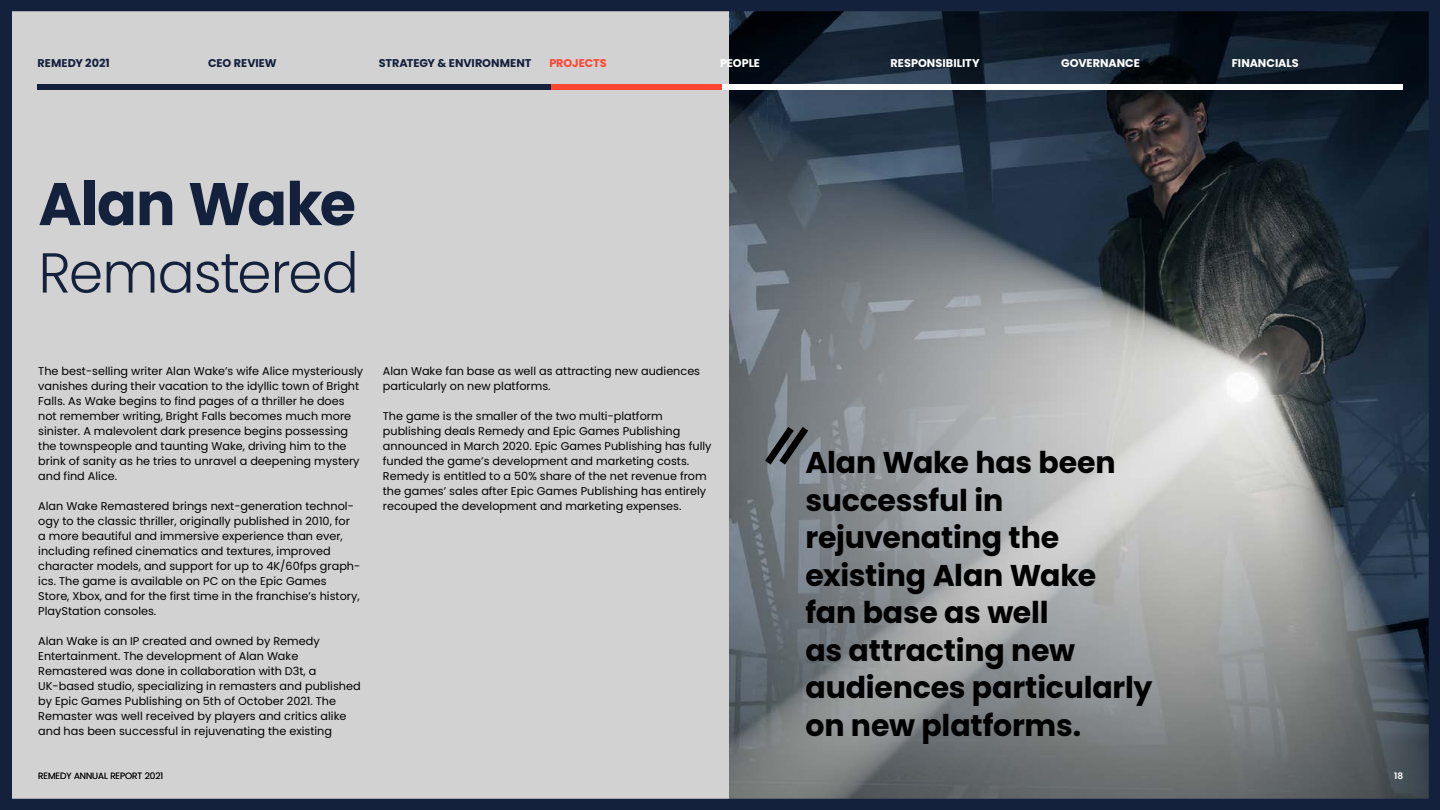
<style>
.page{position:relative;width:1440px;height:810px;background:#fff}
.page>*{position:absolute;margin:0;border:0;box-sizing:border-box;transform-origin:0 0}
.t1{font:700 60px "Poppins";letter-spacing:-.02em;color:#14213d}
.t2{font:300 56.25px "Poppins";letter-spacing:-.02em;color:#14213d}
.t3{font:700 30px/37.5px "Poppins";letter-spacing:-.005em;color:#000}
.t4{font:11.25px/15px "Poppins";color:#000}
.t5{font:700 11.25px "Poppins";letter-spacing:-.005em;color:#fff}
.t6{font:700 11.25px "Poppins";letter-spacing:-.005em;color:#14213d}
.t7{font:700 11.25px "Poppins";letter-spacing:-.005em;color:#ff4632}
.t8{font:300 9px "Poppins";color:#000}
.t9{font:600 9px "Poppins";color:#fff}
</style>
<div class="page">
<img style="left:728px;top:12px;width:700px;height:786px">
<svg style="left:758px;top:419px;width:57px;height:53px;background:#666b71"></svg>
<div style="left:0;top:0;width:728px;height:810px;background:#d2d2d2"></div>
<div style="left:0;top:0;width:1440px;height:810px;border:11px solid #14213d"></div>
<div style="left:0;top:0;width:11px;height:810px;background:#14213d"></div>
<div style="left:38px;top:85px;width:1364px;height:5px;background:#14213d"></div>
<div style="left:552px;top:85px;width:170px;height:5px;background:#ff4632"></div>
<div style="left:722px;top:85px;width:680px;height:5px;background:#fff"></div>
<p class="t6" style="left:37px;top:56px;width:74px">REMEDY 2021</p>
<p class="t6" style="left:208px;top:56px;width:70px">CEO REVIEW</p>
<p class="t6" style="left:379px;top:56px;width:154px">STRATEGY &amp; ENVIRONMENT</p>
<p class="t7" style="left:549px;top:56px;width:59px">PROJECTS</p>
<p class="t5" style="left:720px;top:56px;width:42px">PEOPLE</p>
<p class="t5" style="left:891px;top:56px;width:90px">RESPONSIBILITY</p>
<p class="t5" style="left:1061px;top:56px;width:80px">GOVERNANCE</p>
<p class="t5" style="left:1232px;top:56px;width:68px">FINANCIALS</p>
<h1 class="t1" style="left:38px;top:169px;width:319px">Alan Wake</h1>
<h2 class="t2" style="left:38px;top:240px;width:322px">Remastered</h2>
<p class="t4" style="left:38px;top:364px;width:327px">The best-selling writer Alan Wake’s wife Alice mysteriously vanishes during their vacation to the idyllic town of Bright Falls. As Wake begins to find pages of a thriller he does not remember writing, Bright Falls becomes much more sinister. A malevolent dark presence begins possessing the townspeople and taunting Wake, driving him to the brink of sanity as he tries to unravel a deepening mystery and find Alice.</p>
<p class="t4" style="left:38px;top:499px;width:324px">Alan Wake Remastered brings next-generation technol&shy;ogy to the classic thriller, originally published in 2010, for a more beautiful and immersive experience than ever, including refined cinematics and textures, improved character models, and support for up to 4K/60fps graph&shy;ics. The game is available on PC on the Epic Games Store, Xbox, and for the first time in the franchise’s history, PlayStation consoles.</p>
<p class="t4" style="left:38px;top:634px;width:324px">Alan Wake is an IP created and owned by Remedy Entertainment. The development of Alan Wake Remastered was done in collaboration with D3t, a UK-based studio, specializing in remasters and published by Epic Games Publishing on 5th of October 2021. The Remaster was well received by players and critics alike and has been successful in rejuvenating the existing</p>
<p class="t4" style="left:383px;top:364px;width:319px">Alan Wake fan base as well as attracting new audiences particularly on new platforms.</p>
<p class="t4" style="left:383px;top:409px;width:330px">The game is the smaller of the two multi-platform publishing deals Remedy and Epic Games Publishing announced in March 2020. Epic Games Publishing has fully funded the game’s development and marketing costs.<br>Remedy is entitled to a 50% share of the net revenue from the games’ sales after Epic Games Publishing has entirely recouped the development and marketing expenses.</p>
<h3 class="t3" style="left:806px;top:444px;width:349px">Alan Wake has been successful in rejuvenating the existing Alan Wake fan base as well<br>as attracting new audiences particularly on new platforms.</h3>
<p class="t8" style="left:38px;top:770px;width:126px">REMEDY ANNUAL REPORT 2021</p>
<p class="t9" style="left:1394px;top:770px;width:11px">18</p>
</div>
